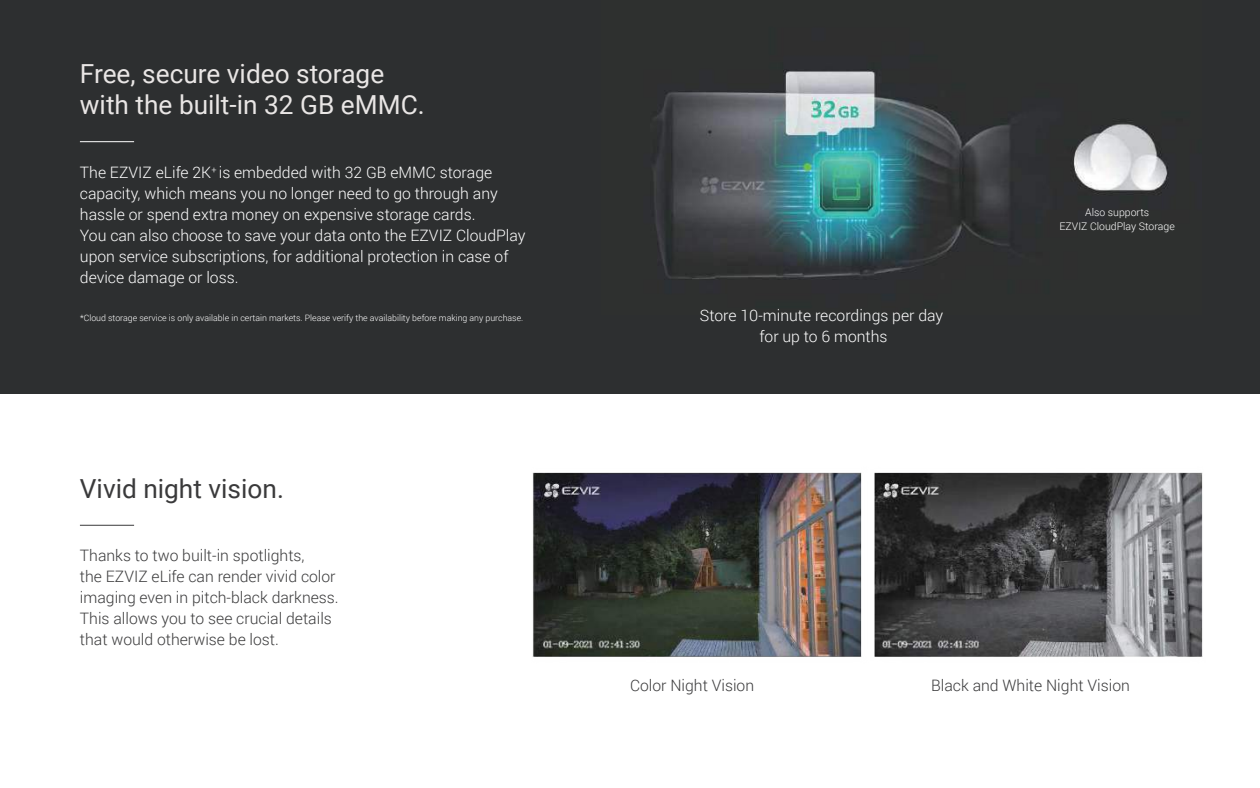
<style>
.page{position:relative;width:1260px;height:788px;background:#fff}
.page>*{position:absolute;margin:0;border:0;box-sizing:border-box;transform-origin:0 0}
.t1{font:26.25px/31.5px "Roboto";color:#e9e6e5}
.t2{font:26.25px "Roboto";color:#3a3a3b}
.t3{font:300 15.75px/21px "Roboto";color:#fff}
.t4{font:300 15.75px/21px "Roboto";color:#3a3a3b}
.t5{font:300 10.5px/14px "Roboto";color:#fff;text-align:center}
.t6{font:300 8.75px "Roboto";color:#fff}
</style>
<div class="page">
<div style="left:0;top:0;width:1260px;height:394px;background:#2d2f30"></div>
<hr style="left:80px;top:141px;width:54px;height:1px;background:#fff">
<img style="left:653px;top:70px;width:515px;height:209px">
<img style="left:532px;top:472px;width:671px;height:185px">
<hr style="left:80px;top:524px;width:54px;height:1px;background:#3a3a3b">
<h1 class="t1" style="left:80px;top:60px;width:346px">Free, secure video storage with the built-in 32 GB eMMC.</h1>
<p class="t3" style="left:80px;top:163px;width:447px">The EZVIZ eLife 2K<sup>+</sup> is embedded with 32 GB eMMC storage capacity, which means you no longer need to go through any hassle or spend extra money on expensive storage cards.<br>You can also choose to save your data onto the EZVIZ CloudPlay upon service subscriptions, for additional protection in case of device damage or loss.</p>
<p class="t6" style="left:80px;top:312px;width:447px">*Cloud storage service is only available in certain markets. Please verify the availability before making any purchase.฀</p>
<h1 class="t2" style="left:80px;top:477px;width:205px">Vivid night vision.</h1>
<p class="t4" style="left:80px;top:546px;width:260px">Thanks to two built-in spotlights,<br>the EZVIZ eLife can render vivid color imaging even in pitch-black darkness.<br>This allows you to see crucial details that would otherwise be lost.</p>
<p class="t3" style="left:700px;top:306px;width:245px;text-align:center">Store 10-minute recordings per day for up to 6 months</p>
<p class="t5" style="left:1060px;top:206px;width:117px">Also supports<br>EZVIZ CloudPlay Storage</p>
<p class="t4" style="left:630px;top:675px;width:126px">Color Night Vision</p>
<p class="t4" style="left:931px;top:675px;width:200px">Black and White Night Vision</p>
</div>
